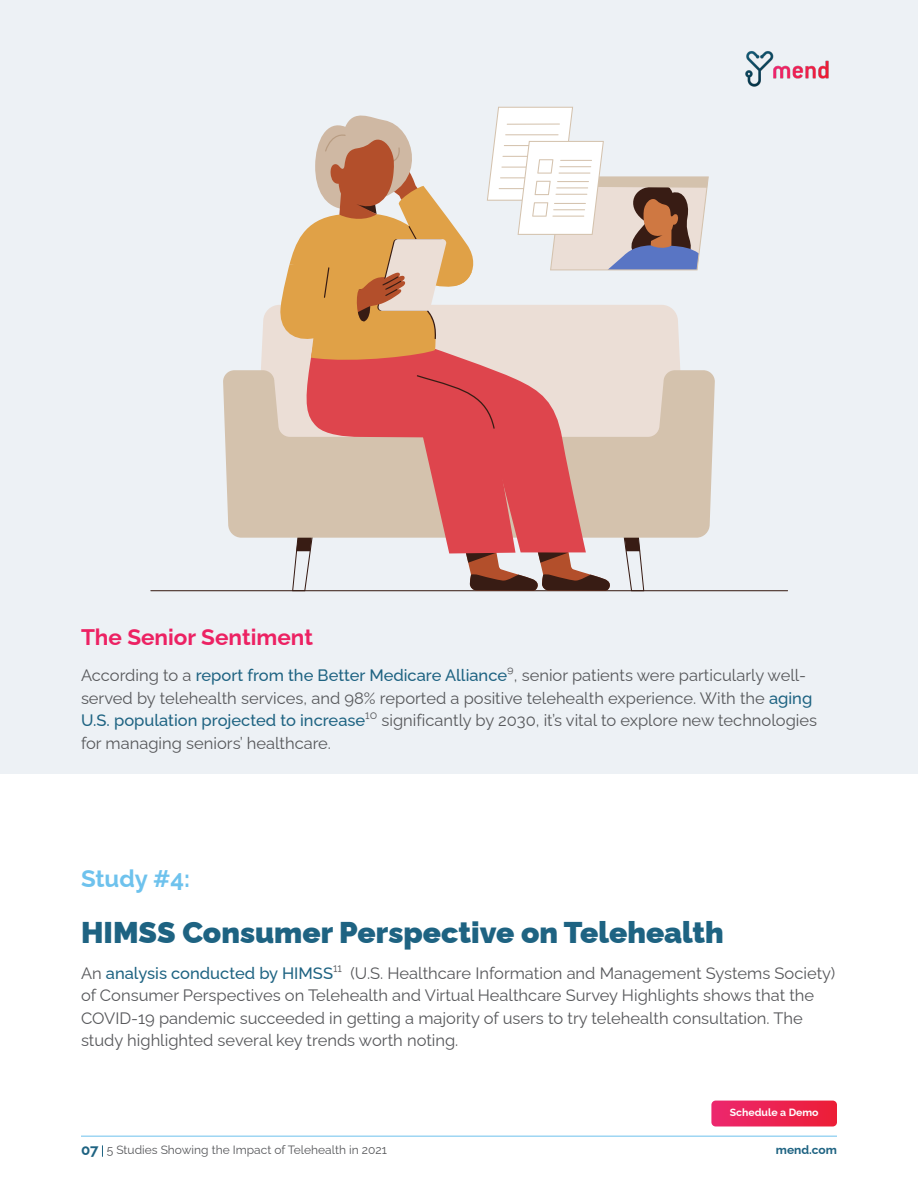
<style>
.page{position:relative;width:918px;height:1188px;background:#fff}
.page>*{position:absolute;margin:0;border:0;box-sizing:border-box;transform-origin:0 0}
.Heading_1{font:900 30px "Raleway";color:#1e6382}
.Heading_1-2{font:700 24px "Raleway";color:#6ec2ed}
.Heading_2{font:700 22.5px "Raleway";color:#ec2263}
.body{font:16.5px/22.5px "Raleway";color:#57585b}
.t1{font:12px "Raleway";color:#57585b}
.t2{font:700 12px "Raleway";color:#1e6382}
.body-2{font:700 10.5px "Raleway";color:#fff}
.s1{font-weight:500;color:#1e6382}
.s2{font-weight:700;font-size:15px;color:#1e6382}
</style>
<div class="page">
<div style="left:0;top:0;width:918px;height:773px;background:#edf1f5"></div>
<svg style="left:292px;top:538px;width:19px;height:52px"></svg>
<svg style="left:623px;top:538px;width:21px;height:52px"></svg>
<svg style="left:261px;top:305px;width:419px;height:65px;fill:#ebded6"></svg>
<svg style="left:223px;top:370px;width:492px;height:168px;fill:#d4c2ad"></svg>
<hr style="left:150px;top:590px;width:638px;height:1px;background:#381c14">
<svg style="left:304px;top:364px;width:282px;height:188px"></svg>
<svg style="left:416px;top:375px;width:198px;height:216px"></svg>
<svg style="left:279px;top:107px;width:430px;height:257px"></svg>
<hr style="left:560px;top:160px;width:32px;height:1px;background:#d4c2ad">
<hr style="left:559px;top:166px;width:32px;height:1px;background:#d4c2ad">
<hr style="left:559px;top:173px;width:31px;height:1px;background:#d4c2ad">
<hr style="left:557px;top:181px;width:32px;height:1px;background:#d4c2ad">
<hr style="left:556px;top:187px;width:32px;height:1px;background:#d4c2ad">
<hr style="left:556px;top:194px;width:31px;height:1px;background:#d4c2ad">
<hr style="left:554px;top:203px;width:32px;height:1px;background:#d4c2ad">
<hr style="left:553px;top:209px;width:32px;height:1px;background:#d4c2ad">
<hr style="left:552px;top:216px;width:32px;height:1px;background:#d4c2ad">
<svg style="left:711px;top:1101px;width:126px;height:25px"></svg>
<hr style="left:81px;top:1136px;width:756px;height:1px;background:#6ec2ed">
<svg style="left:102px;top:1145px;width:1px;height:12px"></svg>
<img style="left:745px;top:51px;width:84px;height:36px">
<p class="Heading_2" style="left:81px;top:619px;width:233px">The Senior Sentiment</p>
<p class="body" style="left:81px;top:662px;width:738px">According to a <span class="s1">report from the Better Medicare Alliance</span>⁹, senior patients were particularly well&shy;served by telehealth services, and 98% reported a positive telehealth experience. With the <span class="s1">aging U.S. population projected to increase</span>¹⁰ significantly by 2030, it’s vital to explore new technologies for managing seniors’ healthcare.</p>
<p class="Heading_1-2" style="left:81px;top:859px;width:111px">Study #4:</p>
<p class="Heading_1" style="left:81px;top:908px;width:644px">HIMSS Consumer Perspective on Telehealth</p>
<p class="body" style="left:81px;top:960px;width:756px">An <span class="s1">analysis conducted by HIMSS</span>¹¹ (U.S. Healthcare Information and Management Systems Society) of Consumer Perspectives on Telehealth and Virtual Healthcare Survey Highlights shows that the COVID-19 pandemic succeeded in getting a majority of users to try telehealth consultation. The study highlighted several key trends worth noting.</p>
<p class="body-2" style="left:730px;top:1104px;width:90px">Schedule a Demo</p>
<p class="t1" style="left:81px;top:1140px;width:307px"><span class="s2">07</span> 5 Studies Showing the Impact of Telehealth in 2021</p>
<p class="t2" style="left:776px;top:1140px;width:63px">mend.com</p>
</div>
